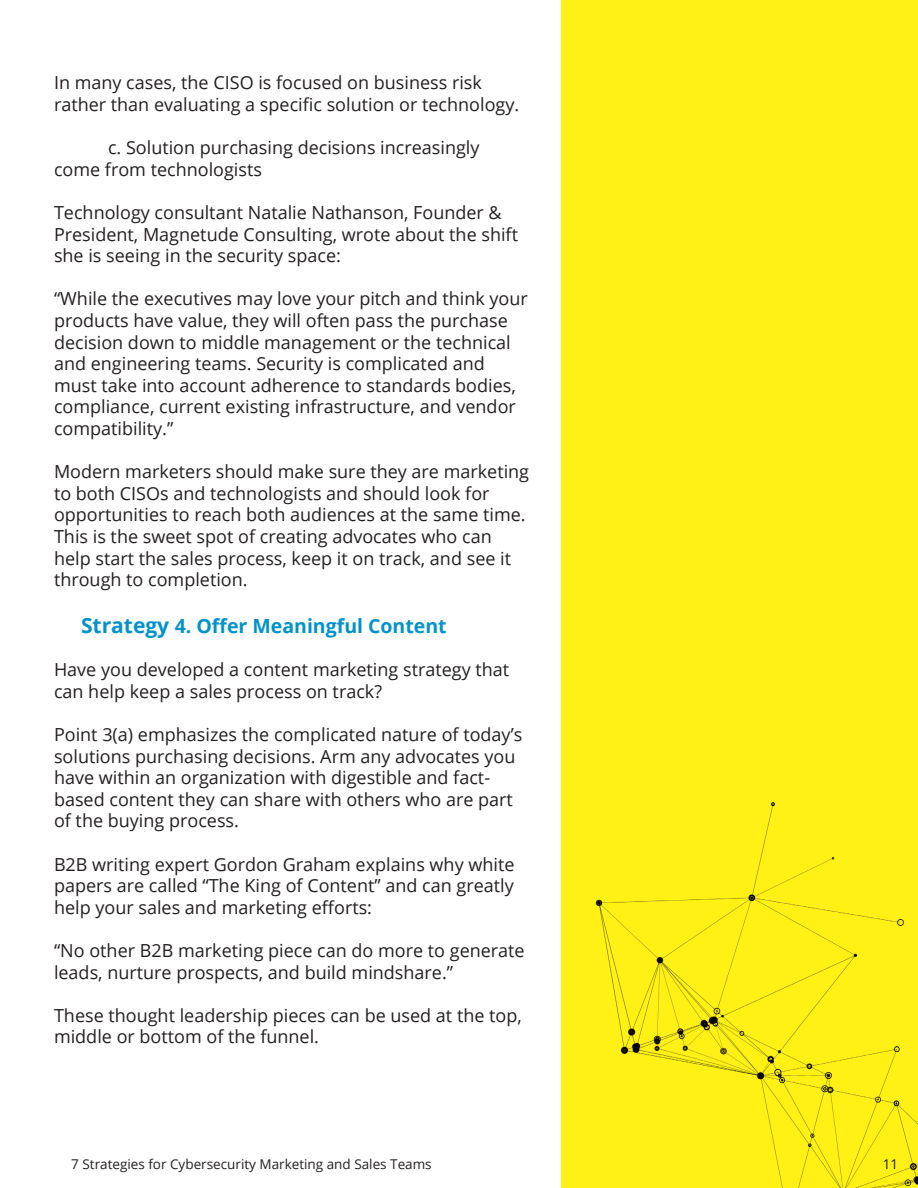
<style>
.page{position:relative;width:918px;height:1188px;background:#fff}
.page>*{position:absolute;margin:0;border:0;box-sizing:border-box;transform-origin:0 0}
.t1{font:700 19.5px "Open Sans";color:#0092c8}
.t2{font:18px/21.6px "Open Sans";color:#231f20}
.t3{font:13.5px "Open Sans";color:#231f20}
.s1{font-size:21px}
</style>
<div class="page">
<div style="left:562px;top:0;width:356px;height:1188px;background:#fff116"></div>
<img style="left:561px;top:771px;width:357px;height:417px">
<p class="t2" style="left:54px;top:72px;width:467px">In many cases, the CISO is focused on business risk rather than evaluating a specific solution or technology.</p>
<p class="t2" style="left:54px;top:136px;width:427px;text-indent:54px">c. Solution purchasing decisions increasingly come from technologists</p>
<p class="t2" style="left:54px;top:201px;width:466px">Technology consultant Natalie Nathanson, Founder &amp;<br>President, Magnetude Consulting, wrote about the shift she is seeing in the security space:</p>
<p class="t2" style="left:54px;top:288px;width:475px">“While the executives may love your pitch and think your products have value, they will often pass the purchase decision down to middle management or the technical and engineering teams. Security is complicated and must take into account adherence to standards bodies, compliance, current existing infrastructure, and vendor compatibility.”</p>
<p class="t2" style="left:54px;top:460px;width:477px">Modern marketers should make sure they are marketing to both CISOs and technologists and should look for opportunities to reach both audiences at the same time.<br>This is the sweet spot of creating advocates who can help start the sales process, keep it on track, and see it through to completion.</p>
<p class="t1" style="left:81px;top:612px;width:367px"><span class="s1">Strategy</span> 4. Offer Meaningful Content</p>
<p class="t2" style="left:54px;top:658px;width:457px">Have you developed a content marketing strategy that can help keep a sales process on track?</p>
<p class="t2" style="left:54px;top:723px;width:470px">Point 3(a) emphasizes the complicated nature of today’s solutions purchasing decisions. Arm any advocates you have within an organization with digestible and fact&shy;based content they can share with others who are part of the buying process.</p>
<p class="t2" style="left:54px;top:853px;width:462px;text-align:justify">B2B writing expert Gordon Graham explains why white papers are called “The King of Content” and can greatly help your sales and marketing efforts:</p>
<p class="t2" style="left:54px;top:939px;width:472px">“No other B2B marketing piece can do more to generate leads, nurture prospects, and build mindshare.”</p>
<p class="t2" style="left:54px;top:1004px;width:469px">These thought leadership pieces can be used at the top, middle or bottom of the funnel.</p>
<p class="t3" style="left:71px;top:1155px;width:362px">7 Strategies for Cybersecurity Marketing and Sales Teams</p>
<p class="t3" style="left:883px;top:1155px;width:17px">11</p>
</div>
